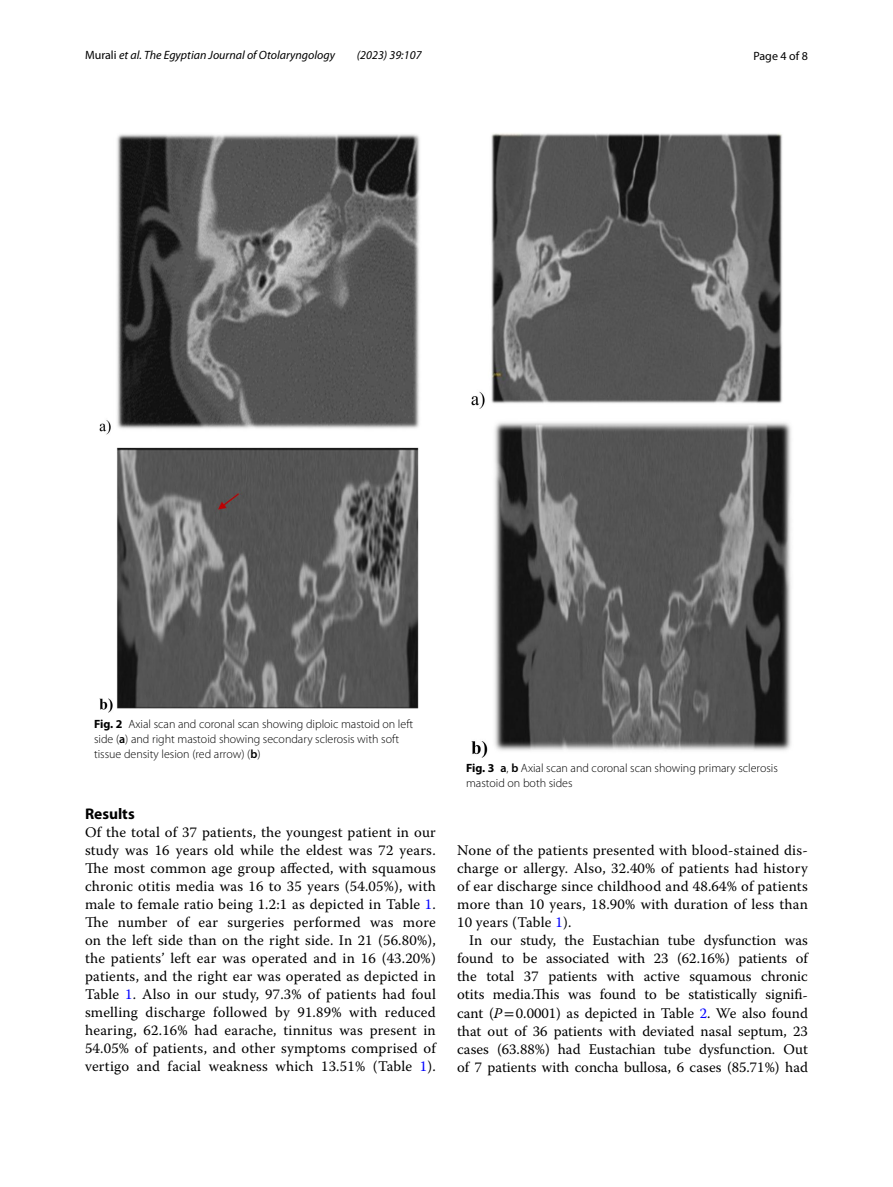
<style>
.page{position:relative;width:893px;height:1187px;background:#fff}
.page>*{position:absolute;margin:0;border:0;box-sizing:border-box;transform-origin:0 0}
.t1{font:700 15.45px "Myriad Pro";color:#000}
.t2{font:14.7px/18px "Warnock Pro";letter-spacing:.015em;color:#000;text-align:justify}
.t3{font:300 12px/15px "Myriad Pro";color:#000}
.t4{font:italic 12px "Myriad Pro";color:#000}
.t5{font:12px "Myriad Pro";color:#000}
.s1{font-style:normal}
.s2{font-weight:700}
.s3{font-weight:600}
.s4{color:#00f}
.s5{font-style:italic}
.s6{font-family:"STIX"}
</style>
<div class="page">
<img style="left:100px;top:134px;width:320px;height:578px">
<img style="left:472px;top:133px;width:319px;height:624px">
<p class="t4" style="left:85px;top:48px;width:251px"><span class="s1">Murali</span> et al. The Egyptian Journal of Otolaryngology</p>
<p class="t4" style="left:357px;top:48px;width:66px">(2023) 39:107</p>
<p class="t5" style="left:753px;top:48px;width:56px">Page 4 of 8</p>
<p class="t3" style="left:94px;top:716px;width:321px"><span class="s2">Fig. 2</span> Axial scan and coronal scan showing diploic mastoid on left side (<span class="s3">a</span>) and right mastoid showing secondary sclerosis with soft tissue density lesion (red arrow) (<span class="s3">b</span>)</p>
<p class="t1" style="left:85px;top:803px;width:51px">Results</p>
<p class="t2" style="left:85px;top:822px;width:352px">Of the total of 37 patients, the youngest patient in our study was 16 years old while the eldest was 72 years.<br>The most common age group affected, with squamous chronic otitis media was 16 to 35 years (54.05%), with male to female ratio being 1.2:1 as depicted in Table <span class="s4">1</span>.<br>The number of ear surgeries performed was more on the left side than on the right side. In 21 (56.80%), the patients’ left ear was operated and in 16 (43.20%) patients, and the right ear was operated as depicted in Table <span class="s4">1</span>. Also in our study, 97.3% of patients had foul smelling discharge followed by 91.89% with reduced hearing, 62.16% had earache, tinnitus was present in 54.05% of patients, and other symptoms comprised of vertigo and facial weakness which 13.51% (Table <span class="s4">1</span>).</p>
<p class="t3" style="left:466px;top:760px;width:313px"><span class="s2">Fig. 3</span> <span class="s3">a</span>, <span class="s3">b</span> Axial scan and coronal scan showing primary sclerosis mastoid on both sides</p>
<p class="t2" style="left:457px;top:841px;width:352px">None of the patients presented with blood-stained dis&shy;charge or allergy. Also, 32.40% of patients had history of ear discharge since childhood and 48.64% of patients more than 10 years, 18.90% with duration of less than 10 years (Table <span class="s4">1</span>).</p>
<p class="t2" style="left:457px;top:931px;width:352px;text-indent:12px">In our study, the Eustachian tube dysfunction was found to be associated with 23 (62.16%) patients of the total 37 patients with active squamous chronic otits media.This was found to be statistically signifi&shy;cant (<span class="s5">P</span><span class="s6">=</span>0.0001) as depicted in Table <span class="s4">2</span>. We also found that out of 36 patients with deviated nasal septum, 23 cases (63.88%) had Eustachian tube dysfunction. Out of 7 patients with concha bullosa, 6 cases (85.71%) had</p>
</div>
